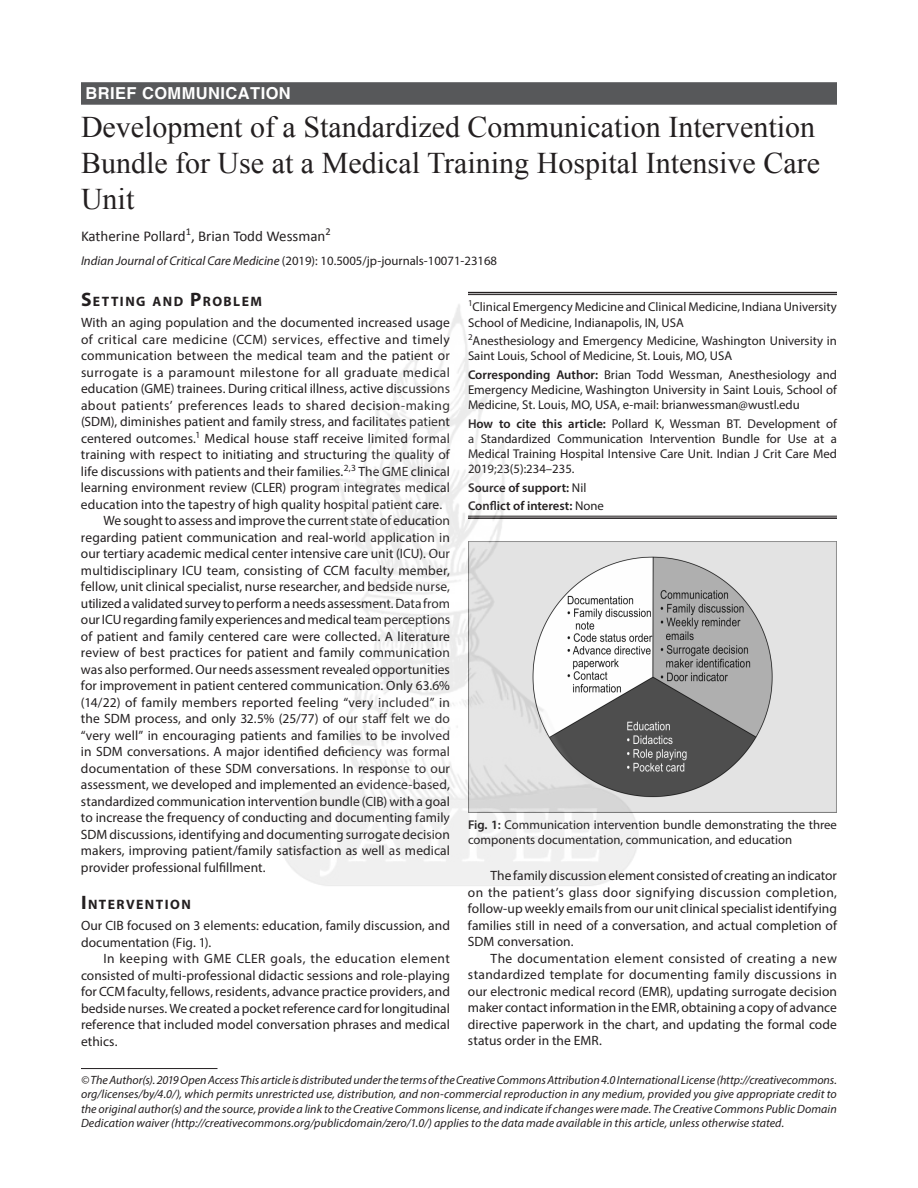
<style>
.page{position:relative;width:918px;height:1188px;background:#fff}
.page>*{position:absolute;margin:0;border:0;box-sizing:border-box;transform-origin:0 0}
.Article_Head{font:30px/36px "Times New Roman";color:#231f20}
.Article_Type{font:700 16.5px "Helvetica";letter-spacing:.025em;color:#fff}
.Author_Names{font:15px "Calibri";color:#231f20}
.A{font:700 13.65px "Myriad Pro";letter-spacing:.105em;color:#231f20}
.Text{font:13.5px/16.5px "Myriad Pro";letter-spacing:.005em;color:#231f20;text-align:justify}
.Authors_affiliation{font:12.75px/15.3px "Myriad Pro";color:#231f20}
.Fig__Table__Flowchar{font:12.75px/15.3px "Myriad Pro";color:#231f20}
.Authors_affiliation-2{font:600 12.75px "Myriad Pro";color:#231f20}
.Bottom_1st_page{font:italic 12px/14.4px "Myriad Pro";letter-spacing:.005em;color:#231f20;text-align:justify}
.s1{font-style:italic}
.s2{font-size:19.5px}
.s3{font-weight:600}
.s4{font-weight:400}
</style>
<div class="page">
<div style="left:81px;top:82px;width:756px;height:23px;background:#57585a"></div>
<hr style="left:468px;top:292px;width:369px;height:1px;background:#231f20">
<hr style="left:468px;top:294px;width:369px;height:1px;background:#231f20">
<hr style="left:468px;top:516px;width:369px;height:1px;background:#231f20">
<hr style="left:468px;top:517px;width:369px;height:2px;background:#231f20">
<hr style="left:81px;top:1068px;width:137px;height:1px;background:#231f20">
<img style="left:646px;top:541px;width:191px;height:271px">
<img style="left:279px;top:304px;width:367px;height:582px">
<p class="Article_Type" style="left:86px;top:84px;width:207px">BRIEF COMMUNICATION</p>
<p class="Article_Head" style="left:81px;top:109px;width:741px">Development of a Standardized Communication Intervention<br>Bundle for Use at a Medical Training Hospital Intensive Care<br>Unit</p>
<p class="Author_Names" style="left:81px;top:226px;width:251px">Katherine Pollard<sup>1</sup>, Brian Todd Wessman<sup>2</sup></p>
<p class="Authors_affiliation" style="left:81px;top:253px;width:418px"><span class="s1">Indian Journal of Critical Care Medicine</span> (2019): 10.5005/jp-journals-10071-23168</p>
<p class="A" style="left:81px;top:293px;width:183px"><span class="s2">S</span>ETTING AND <span class="s2">P</span>ROBLEM</p>
<p class="Text" style="left:81px;top:314px;width:371px">With an aging population and the documented increased usage of critical care medicine (CCM) services, effective and timely communication between the medical team and the patient or surrogate is a paramount milestone for all graduate medical education (GME) trainees. During critical illness, active discussions about patients’ preferences leads to shared decision-making (SDM), diminishes patient and family stress, and facilitates patient centered outcomes.<sup>1</sup> Medical house staff receive limited formal training with respect to initiating and structuring the quality of life discussions with patients and their families.<sup>2,3</sup> The GME clinical learning environment review (CLER) program integrates medical education into the tapestry of high quality hospital patient care.</p>
<p class="Text" style="left:81px;top:512px;width:371px;text-indent:23px">We sought to assess and improve the current state of education regarding patient communication and real-world application in our tertiary academic medical center intensive care unit (ICU). Our multidisciplinary ICU team, consisting of CCM faculty member, fellow, unit clinical specialist, nurse researcher, and bedside nurse, utilized a validated survey to perform a needs assessment. Data from our ICU regarding family experiences and medical team perceptions of patient and family centered care were collected. A literature review of best practices for patient and family communication was also performed. Our needs assessment revealed opportunities for improvement in patient centered communication. Only 63.6% (14/22) of family members reported feeling “very included” in the SDM process, and only 32.5% (25/77) of our staff felt we do “very well” in encouraging patients and families to be involved in SDM conversations. A major identified deficiency was formal documentation of these SDM conversations. In response to our assessment, we developed and implemented an evidence-based, standardized communication intervention bundle (CIB) with a goal to increase the frequency of conducting and documenting family SDM discussions, identifying and documenting surrogate decision makers, improving patient/family satisfaction as well as medical provider professional fulfillment.</p>
<p class="A" style="left:81px;top:896px;width:111px"><span class="s2">I</span> NTERVENTION</p>
<p class="Text" style="left:81px;top:917px;width:371px">Our CIB focused on 3 elements: education, family discussion, and documentation (Fig. 1).</p>
<p class="Text" style="left:81px;top:950px;width:370px;text-indent:23px">In keeping with GME CLER goals, the education element consisted of multi-professional didactic sessions and role-playing for CCM faculty, fellows, residents, advance practice providers, and bedside nurses. We created a pocket reference card for longitudinal reference that included model conversation phrases and medical ethics.</p>
<p class="Authors_affiliation" style="left:468px;top:299px;width:370px"><sup>1</sup>Clinical Emergency Medicine and Clinical Medicine, Indiana University<br>School of Medicine, Indianapolis, IN, USA</p>
<p class="Authors_affiliation" style="left:468px;top:333px;width:371px"><sup>2</sup>Anesthesiology and Emergency Medicine, Washington University in<br>Saint Louis, School of Medicine, St. Louis, MO, USA</p>
<p class="Authors_affiliation" style="left:468px;top:367px;width:371px;text-align:justify"><span class="s3">Corresponding Author:</span> Brian Todd Wessman, Anesthesiology and Emergency Medicine, Washington University in Saint Louis, School of Medicine, St. Louis, MO, USA, e-mail: brianwessman@wustl.edu</p>
<p class="Authors_affiliation" style="left:468px;top:415px;width:371px;text-align:justify"><span class="s3">How to cite this article:</span> Pollard K, Wessman BT. Development of a Standardized Communication Intervention Bundle for Use at a Medical Training Hospital Intensive Care Unit. Indian J Crit Care Med 2019;23(5):234–235.</p>
<p class="Authors_affiliation-2" style="left:468px;top:479px;width:120px">Source of support: <span class="s4">Nil</span></p>
<p class="Authors_affiliation-2" style="left:468px;top:498px;width:137px">Conflict of interest: <span class="s4">None</span></p>
<p class="Fig__Table__Flowchar" style="left:468px;top:817px;width:371px"><span class="s3">Fig. 1:</span> Communication intervention bundle demonstrating the three components documentation, communication, and education</p>
<p class="Text" style="left:468px;top:867px;width:370px;text-indent:23px">The family discussion element consisted of creating an indicator on the patient’s glass door signifying discussion completion, follow-up weekly emails from our unit clinical specialist identifying families still in need of a conversation, and actual completion of SDM conversation.</p>
<p class="Text" style="left:468px;top:950px;width:371px;text-indent:23px">The documentation element consisted of creating a new standardized template for documenting family discussions in our electronic medical record (EMR), updating surrogate decision maker contact information in the EMR, obtaining a copy of advance directive paperwork in the chart, and updating the formal code status order in the EMR.</p>
<p class="Bottom_1st_page" style="left:81px;top:1073px;width:757px">© The Author(s). 2019 Open Access This article is distributed under the terms of the Creative Commons Attribution 4.0 International License (http://creativecommons. org/licenses/by/4.0/), which permits unrestricted use, distribution, and non-commercial reproduction in any medium, provided you give appropriate credit to the original author(s) and the source, provide a link to the Creative Commons license, and indicate if changes were made. The Creative Commons Public Domain Dedication waiver (http://creativecommons.org/publicdomain/zero/1.0/) applies to the data made available in this article, unless otherwise stated.</p>
</div>
